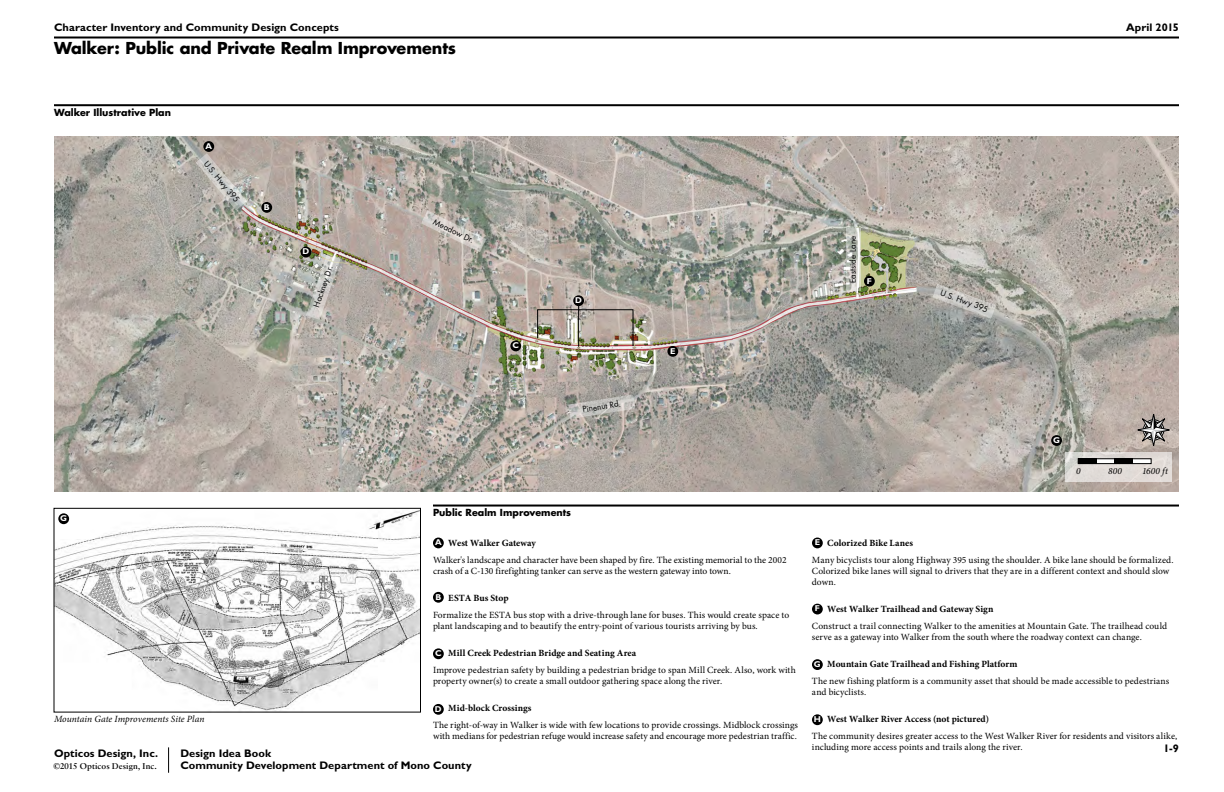
<style>
.page{position:relative;width:1224px;height:792px;background:#fff}
.page>*{position:absolute;margin:0;border:0;box-sizing:border-box;transform-origin:0 0}
.t1{font:700 16px "Futura";letter-spacing:-.01em;color:#000}
.t2{font:700 11px/12px "Gill Sans Std";letter-spacing:.005em;color:#000}
.t3{font:9.5px/11px "Minion Pro";letter-spacing:.005em;color:#000}
.t4{font:700 9.5px "Minion Pro";letter-spacing:.005em;color:#000}
.t5{font:700 9.5px "Futura";letter-spacing:.005em;color:#000}
.t6{font:italic 9.5px "Minion Pro";letter-spacing:.005em;color:#000}
.t7{font:600 9px "Sabon";letter-spacing:.01em;color:#000}
.t8{font:700 8.5px "Gill Sans Std";color:#fff}
.t9{font:8px "Futura";letter-spacing:.005em;color:#000}
</style>
<div class="page">
<hr style="left:54px;top:36px;width:1125px;height:2px;background:#000">
<hr style="left:54px;top:104px;width:1125px;height:2px;background:#000">
<img style="left:54px;top:137px;width:1125px;height:354px">
<div style="left:203px;top:141px;width:11px;height:11px;background:#000;border-radius:50%"></div>
<div style="left:261px;top:202px;width:11px;height:11px;background:#000;border-radius:50%"></div>
<div style="left:573px;top:295px;width:11px;height:11px;background:#000;border-radius:50%"></div>
<div style="left:510px;top:341px;width:11px;height:10px;background:#000;border-radius:50%"></div>
<hr style="left:433px;top:505px;width:746px;height:2px;background:#000">
<div style="left:433px;top:538px;width:11px;height:10px;background:#000;border-radius:50%"></div>
<div style="left:433px;top:592px;width:11px;height:11px;background:#000;border-radius:50%"></div>
<div style="left:433px;top:704px;width:11px;height:11px;background:#000;border-radius:50%"></div>
<div style="left:433px;top:648px;width:11px;height:11px;background:#000;border-radius:50%"></div>
<div style="left:812px;top:538px;width:11px;height:10px;background:#000;border-radius:50%"></div>
<div style="left:667px;top:346px;width:11px;height:11px;background:#000;border-radius:50%"></div>
<div style="left:812px;top:604px;width:11px;height:10px;background:#000;border-radius:50%"></div>
<div style="left:864px;top:276px;width:11px;height:11px;background:#000;border-radius:50%"></div>
<svg style="left:1137px;top:414px;width:33px;height:32px"></svg>
<svg style="left:1065px;top:452px;width:107px;height:30px;background:#dad5d1"></svg>
<div style="left:1078px;top:459px;width:73px;height:5px;background:#fff"></div>
<div style="left:1078px;top:459px;width:73px;height:5px;border:1px solid #000"></div>
<div style="left:1078px;top:459px;width:18px;height:5px;background:#000"></div>
<div style="left:1115px;top:459px;width:18px;height:5px;background:#000"></div>
<img style="left:56px;top:510px;width:363px;height:200px">
<div style="left:54px;top:508px;width:367px;height:204px;border:1px solid #000"></div>
<div style="left:812px;top:659px;width:11px;height:11px;background:#000;border-radius:50%"></div>
<div style="left:812px;top:714px;width:11px;height:11px;background:#000;border-radius:50%"></div>
<div style="left:58px;top:513px;width:11px;height:11px;background:#000;border-radius:50%"></div>
<svg style="left:196px;top:153px;width:51px;height:57px;background:#b8b4ae"></svg>
<svg style="left:932px;top:284px;width:64px;height:35px;background:#b2b1ac"></svg>
<svg style="left:846px;top:228px;width:15px;height:63px"></svg>
<svg style="left:421px;top:210px;width:65px;height:42px;background:#b6b1a9"></svg>
<svg style="left:306px;top:253px;width:35px;height:67px;background:#bab8b0"></svg>
<svg style="left:568px;top:394px;width:67px;height:25px;background:#b3b1ac"></svg>
<div style="left:1051px;top:435px;width:11px;height:11px;background:#000;border-radius:50%"></div>
<hr style="left:578px;top:304px;width:1px;height:42px;background:#000">
<img style="left:537px;top:309px;width:97px;height:38px">
<div style="left:301px;top:247px;width:10px;height:10px;background:#000;border-radius:50%"></div>
<svg style="left:168px;top:747px;width:1px;height:26px"></svg>
<p class="t2" style="left:54px;top:22px;width:286px">Character Inventory and Community Design Concepts</p>
<p class="t2" style="left:1126px;top:22px;width:54px">April 2015</p>
<h1 class="t1" style="left:54px;top:38px;width:404px">Walker: Public and Private Realm Improvements</h1>
<p class="t5" style="left:54px;top:106px;width:119px">Walker Illustrative Plan</p>
<p class="t8" style="left:205px;top:141px;width:8px">A</p>
<p class="t9" style="left:210px;top:159px;width:52px;rotate:50deg">U.S. Hwy 395</p>
<p class="t8" style="left:264px;top:202px;width:7px">B</p>
<p class="t8" style="left:303px;top:247px;width:8px">D</p>
<p class="t9" style="left:311px;top:305px;width:45px;rotate:-71deg">Hackney Dr.</p>
<p class="t9" style="left:436px;top:217px;width:46px;rotate:26deg">Meadow Dr.</p>
<p class="t8" style="left:512px;top:340px;width:8px">C</p>
<p class="t8" style="left:575px;top:295px;width:8px">D</p>
<p class="t8" style="left:670px;top:346px;width:7px">E</p>
<p class="t9" style="left:848px;top:283px;width:48px;rotate:-90deg">Eastside Lane</p>
<p class="t8" style="left:867px;top:276px;width:7px">F</p>
<p class="t9" style="left:943px;top:288px;width:52px;rotate:20deg">U.S. Hwy 395</p>
<p class="t8" style="left:60px;top:513px;width:8px">G</p>
<p class="t6" style="left:54px;top:713px;width:152px">Mountain Gate Improvements Site Plan</p>
<p class="t9" style="left:582px;top:404px;width:40px;rotate:-9deg">Pinenut Rd.</p>
<p class="t5" style="left:433px;top:506px;width:140px">Public Realm Improvements</p>
<p class="t4" style="left:448px;top:536px;width:89px">West Walker Gateway</p>
<p class="t3" style="left:433px;top:554px;width:355px">Walker's landscape and character have been shaped by fire. The existing memorial to the 2002 crash of a C-130 firefighting tanker can serve as the western gateway into town.</p>
<p class="t4" style="left:448px;top:591px;width:62px">ESTA Bus Stop</p>
<p class="t3" style="left:433px;top:609px;width:358px">Formalize the ESTA bus stop with a drive-through lane for buses. This would create space to plant landscaping and to beautify the entry-point of various tourists arriving by bus.</p>
<p class="t4" style="left:448px;top:646px;width:189px">Mill Creek Pedestrian Bridge and Seating Area</p>
<p class="t3" style="left:433px;top:664px;width:364px">Improve pedestrian safety by building a pedestrian bridge to span Mill Creek. Also, work with property owner(s) to create a small outdoor gathering space along the river.</p>
<p class="t4" style="left:448px;top:701px;width:85px">Mid-block Crossings</p>
<p class="t3" style="left:433px;top:719px;width:367px">The right-of-way in Walker is wide with few locations to provide crossings. Midblock crossings with medians for pedestrian refuge would increase safety and encourage more pedestrian traffic.</p>
<p class="t8" style="left:435px;top:537px;width:8px">A</p>
<p class="t8" style="left:435px;top:592px;width:7px">B</p>
<p class="t8" style="left:435px;top:648px;width:8px">C</p>
<p class="t8" style="left:435px;top:704px;width:8px">D</p>
<p class="t2" style="left:54px;top:747px;width:106px">Opticos Design, Inc.</p>
<p class="t7" style="left:53px;top:760px;width:105px">©2015 Opticos Design, Inc.</p>
<p class="t2" style="left:180px;top:747px;width:293px">Design Idea Book<br>Community Development Department of Mono County</p>
<p class="t8" style="left:1053px;top:435px;width:8px">G</p>
<p class="t6" style="left:1076px;top:464px;width:6px">0</p>
<p class="t6" style="left:1108px;top:465px;width:15px">800</p>
<p class="t6" style="left:1142px;top:464px;width:28px">1600 ft</p>
<p class="t4" style="left:827px;top:536px;width:87px">Colorized Bike Lanes</p>
<p class="t3" style="left:812px;top:554px;width:363px">Many bicyclists tour along Highway 395 using the shoulder. A bike lane should be formalized.<br>Colorized bike lanes will signal to drivers that they are in a different context and should slow down.</p>
<p class="t4" style="left:827px;top:602px;width:168px">West Walker Trailhead and Gateway Sign</p>
<p class="t3" style="left:812px;top:620px;width:357px">Construct a trail connecting Walker to the amenities at Mountain Gate. The trailhead could serve as a gateway into Walker from the south where the roadway context can change.</p>
<p class="t4" style="left:827px;top:657px;width:192px">Mountain Gate Trailhead and Fishing Platform</p>
<p class="t3" style="left:812px;top:675px;width:359px">The new fishing platform is a community asset that should be made accessible to pedestrians and bicyclists.</p>
<p class="t4" style="left:827px;top:712px;width:163px">West Walker River Access (not pictured)</p>
<p class="t3" style="left:812px;top:730px;width:367px">The community desires greater access to the West Walker River for residents and visitors alike, including more access points and trails along the river.</p>
<p class="t8" style="left:815px;top:537px;width:7px">E</p>
<p class="t8" style="left:815px;top:604px;width:7px">F</p>
<p class="t8" style="left:814px;top:659px;width:8px">G</p>
<p class="t8" style="left:814px;top:714px;width:9px">H</p>
<p class="t2" style="left:1164px;top:742px;width:17px">1-9</p>
</div>
